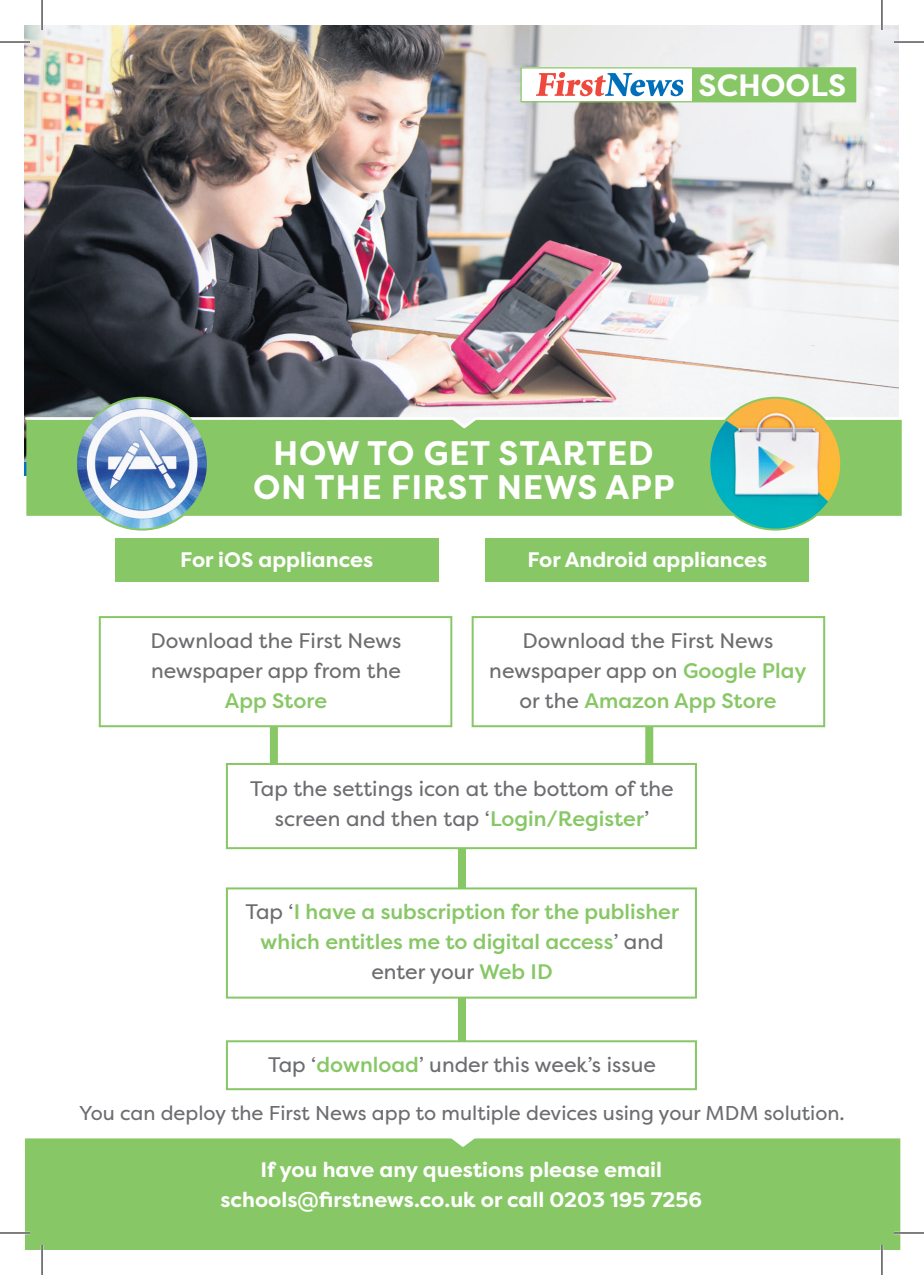
<style>
.page{position:relative;width:924px;height:1275px;background:#fff}
.page>*{position:absolute;margin:0;border:0;box-sizing:border-box;transform-origin:0 0}
.t1{font:700 34px/34px "Filson Pro";letter-spacing:.02em;color:#fff;text-align:center}
.t2{font:700 30.8px "Filson Pro";color:#fff}
.t3{font:21px/30px "Filson Pro";color:#6c6d70;text-align:center}
.t4{font:700 21px/30px "Filson Pro";color:#fff;text-align:center}
.t5{font:500 21px/30px "Filson Pro";color:#87c765;text-align:center}
.t6{font:20px "Filson Pro";color:#6c6d70}
.s1{font-weight:500;color:#87c765}
.s2{font-weight:400;color:#6c6d70}
</style>
<div class="page">
<div style="left:270px;top:664px;width:8px;height:152px;background:#87c765"></div>
<div style="left:645px;top:664px;width:8px;height:152px;background:#87c765"></div>
<div style="left:471px;top:616px;width:353px;height:111px;background:#fff;border:2px solid #87c765"></div>
<div style="left:99px;top:616px;width:353px;height:111px;background:#fff;border:2px solid #87c765"></div>
<div style="left:458px;top:796px;width:8px;height:272px;background:#87c765"></div>
<div style="left:226px;top:763px;width:470px;height:86px;background:#fff;border:2px solid #87c765"></div>
<div style="left:226px;top:1040px;width:470px;height:50px;background:#fff;border:2px solid #87c765"></div>
<div style="left:226px;top:887px;width:470px;height:111px;background:#fff;border:2px solid #87c765"></div>
<div style="left:25px;top:1149px;width:874px;height:101px;background:#87c765"></div>
<svg style="left:25px;top:1138px;width:876px;height:11px;background:#8dc96c"></svg>
<img style="left:24px;top:25px;width:873px;height:437px">
<div style="left:521px;top:68px;width:205px;height:33px;background:#fff"></div>
<div style="left:691px;top:68px;width:164px;height:33px;background:#87c765"></div>
<svg style="left:536px;top:72px;width:147px;height:24px"></svg>
<div style="left:520px;top:67px;width:335px;height:35px;border:1px solid #87c765"></div>
<div style="left:26px;top:430px;width:875px;height:86px;background:#87c765"></div>
<svg style="left:24px;top:416px;width:878px;height:14px"></svg>
<div style="left:115px;top:538px;width:323px;height:43px;background:#87c765"></div>
<div style="left:485px;top:538px;width:323px;height:43px;background:#87c765"></div>
<img style="left:76px;top:398px;width:132px;height:131px;border-radius:66px">
<img style="left:709px;top:398px;width:131px;height:131px">
<hr style="left:0;top:41px;width:30px;height:2px;background:#fff">
<hr style="left:893px;top:41px;width:30px;height:2px;background:#fff">
<hr style="left:0;top:1231px;width:30px;height:3px;background:#fff">
<hr style="left:893px;top:1231px;width:30px;height:3px;background:#fff">
<hr style="left:41px;top:0;width:2px;height:30px;background:#fff">
<hr style="left:41px;top:1245px;width:2px;height:30px;background:#fff">
<hr style="left:880px;top:0;width:2px;height:30px;background:#fff">
<hr style="left:880px;top:1245px;width:2px;height:30px;background:#fff">
<hr style="left:0;top:42px;width:30px;height:1px;background:#000">
<hr style="left:893px;top:42px;width:30px;height:1px;background:#000">
<hr style="left:0;top:1232px;width:30px;height:1px;background:#000">
<hr style="left:893px;top:1232px;width:30px;height:1px;background:#000">
<hr style="left:42px;top:0;width:1px;height:30px;background:#000">
<hr style="left:42px;top:1245px;width:1px;height:30px;background:#000">
<hr style="left:881px;top:0;width:1px;height:30px;background:#000">
<hr style="left:881px;top:1245px;width:1px;height:30px;background:#000">
<h2 class="t2" style="left:698px;top:66px;width:149px">SCHOOLS</h2>
<h1 class="t1" style="left:253px;top:436px;width:423px">HOW TO GET STARTED<br>ON THE FIRST NEWS APP</h1>
<p class="t4" style="left:180px;top:545px;width:194px">For iOS appliances</p>
<p class="t4" style="left:527px;top:545px;width:241px">For Android appliances</p>
<p class="t3" style="left:150px;top:625px;width:252px;text-align:left">Download the First News newspaper app from the</p>
<p class="t5" style="left:225px;top:685px;width:104px">App Store</p>
<p class="t3" style="left:489px;top:625px;width:319px">Download the First News newspaper app on <span class="s1">Google Play </span>or the <span class="s1">Amazon App Store</span></p>
<p class="t3" style="left:250px;top:773px;width:425px">Tap the settings icon at the bottom of the screen and then tap ‘<span class="s1">Login/Register</span>’</p>
<p class="t5" style="left:245px;top:896px;width:435px"><span class="s2">Tap ‘</span>I have a subscription for the publisher which entitles me to digital access<span class="s2">’ and enter your</span> Web ID</p>
<p class="t3" style="left:268px;top:1049px;width:389px">Tap ‘<span class="s1">download</span>’ under this week’s issue</p>
<p class="t6" style="left:79px;top:1100px;width:766px">You can deploy the First News app to multiple devices using your MDM solution.</p>
<p class="t4" style="left:220px;top:1154px;width:483px">If you have any questions please email schools@firstnews.co.uk or call 0203 195 7256</p>
</div>
